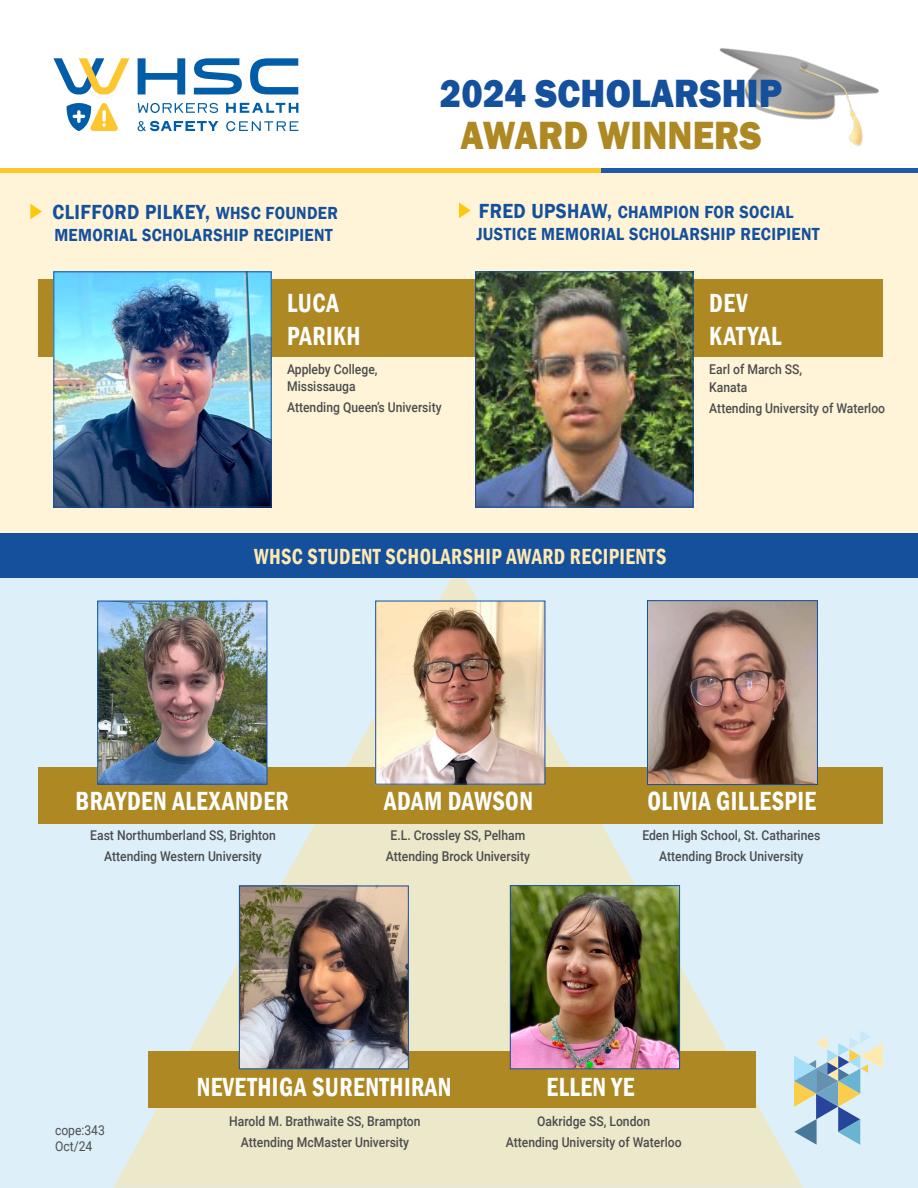
<style>
.page{position:relative;width:918px;height:1188px;background:#fff}
.page>*{position:absolute;margin:0;border:0;box-sizing:border-box;transform-origin:0 0}
.Excerpt{font:800 40.5px "Franklin Gothic";letter-spacing:.005em;color:#14509c;scale:.9 1}
.Excerpt-2{font:800 40.5px "Franklin Gothic";letter-spacing:.005em;color:#ad8823;scale:.9 1}
.Name{font:600 condensed 27px "Franklin Gothic";letter-spacing:.02em;color:#fff;scale:.9 1}
.Name-2{font:600 condensed 22.5px "Franklin Gothic";letter-spacing:.02em;color:#ffe9b1;scale:.9 1}
.Name-3{font:600 21px "Franklin Gothic";letter-spacing:.02em;color:#14509c;scale:.9 1}
.Name-4{font:600 18px/21.6px "Franklin Gothic";letter-spacing:.02em;color:#14509c;scale:.9 1}
.School___University{font:500 13.5px "Roboto";color:#4b4c4d;scale:.9 1}
.School___University-2{font:13.5px "Roboto";color:#4b4c4d;scale:.9 1}
.s1{font-size:18px}
.s2{font-size:21px}
</style>
<div class="page">
<div style="left:0;top:578px;width:918px;height:610px;background:#ddf0fa"></div>
<svg style="left:113px;top:578px;width:690px;height:610px"></svg>
<div style="left:148px;top:1051px;width:608px;height:57px;background:#ad8823"></div>
<div style="left:0;top:173px;width:918px;height:367px;background:#fff4d8"></div>
<div style="left:38px;top:279px;width:845px;height:78px;background:#ad8823"></div>
<div style="left:38px;top:767px;width:845px;height:56px;background:#ad8823"></div>
<div style="left:0;top:534px;width:918px;height:44px;background:#14509c"></div>
<svg style="left:30px;top:204px;width:12px;height:15px"></svg>
<svg style="left:459px;top:203px;width:12px;height:15px"></svg>
<svg style="left:138px;top:103px;width:80px;height:10px"></svg>
<svg style="left:226px;top:103px;width:72px;height:10px"></svg>
<svg style="left:138px;top:121px;width:80px;height:10px"></svg>
<svg style="left:226px;top:121px;width:72px;height:10px"></svg>
<svg style="left:53px;top:58px;width:76px;height:37px"></svg>
<svg style="left:138px;top:58px;width:47px;height:36px"></svg>
<svg style="left:194px;top:58px;width:48px;height:36px"></svg>
<svg style="left:250px;top:58px;width:48px;height:36px"></svg>
<svg style="left:67px;top:103px;width:51px;height:28px"></svg>
<div style="left:0;top:168px;width:601px;height:5px;background:#fec62a"></div>
<div style="left:601px;top:168px;width:317px;height:5px;background:#2059a8"></div>
<img style="left:719px;top:48px;width:160px;height:98px">
<svg style="left:794px;top:1031px;width:89px;height:114px"></svg>
<img style="left:377px;top:603px;width:166px;height:180px">
<div style="left:375px;top:601px;width:170px;height:184px;border:1px solid #14509c"></div>
<img style="left:55px;top:273px;width:215px;height:232px">
<div style="left:53px;top:271px;width:219px;height:236px;border:1px solid #14509c"></div>
<img style="left:99px;top:603px;width:166px;height:180px">
<div style="left:97px;top:601px;width:170px;height:184px;border:1px solid #14509c"></div>
<img style="left:477px;top:273px;width:214px;height:232px">
<div style="left:475px;top:271px;width:218px;height:236px;border:1px solid #14509c"></div>
<img style="left:241px;top:888px;width:166px;height:179px">
<div style="left:239px;top:886px;width:170px;height:183px;border:1px solid #14509c"></div>
<img style="left:512px;top:887px;width:166px;height:180px">
<div style="left:510px;top:885px;width:170px;height:184px;border:1px solid #14509c"></div>
<img style="left:649px;top:602px;width:167px;height:181px">
<div style="left:647px;top:600px;width:171px;height:185px;border:1px solid #14509c"></div>
<p class="Name-3" style="left:53px;top:199px;width:319px">CLIFFORD PILKEY, <span class="s1">WHSC FOUNDER</span></p>
<p class="Name-4" style="left:54px;top:224px;width:311px">MEMORIAL SCHOLARSHIP RECIPIENT</p>
<p class="Name" style="left:287px;top:285px;width:59px">LUCA</p>
<p class="Name" style="left:287px;top:318px;width:83px">PARIKH</p>
<p class="Excerpt" style="left:440px;top:67px;width:382px">2024 SCHOLARSHIP</p>
<p class="Excerpt-2" style="left:461px;top:109px;width:336px">AWARD WINNERS</p>
<p class="Name-4" style="left:476px;top:202px;width:383px"><span class="s2">FRED UPSHAW,</span> CHAMPION FOR SOCIAL<br>JUSTICE MEMORIAL SCHOLARSHIP RECIPIENT</p>
<p class="Name" style="left:709px;top:285px;width:44px">DEV</p>
<p class="Name" style="left:709px;top:318px;width:82px">KATYAL</p>
<p class="School___University" style="left:287px;top:360px;width:102px">Appleby College,</p>
<p class="School___University" style="left:287px;top:376px;width:78px">Mississauga</p>
<p class="School___University" style="left:287px;top:397px;width:173px">Attending Queen’s University</p>
<p class="School___University" style="left:709px;top:360px;width:105px">Earl of March SS,</p>
<p class="School___University" style="left:709px;top:378px;width:44px">Kanata</p>
<p class="School___University" style="left:709px;top:399px;width:197px">Attending University of Waterloo</p>
<p class="Name-2" style="left:254px;top:542px;width:459px">WHSC STUDENT SCHOLARSHIP AWARD RECIPIENTS</p>
<p class="Name" style="left:76px;top:783px;width:238px">BRAYDEN ALEXANDER</p>
<p class="School___University" style="left:90px;top:826px;width:208px">East Northumberland SS, Brighton</p>
<p class="School___University" style="left:104px;top:847px;width:177px">Attending Western University</p>
<p class="Name" style="left:384px;top:783px;width:167px">ADAM DAWSON</p>
<p class="School___University" style="left:391px;top:826px;width:151px">E.L. Crossley SS, Pelham</p>
<p class="School___University" style="left:386px;top:847px;width:162px">Attending Brock University</p>
<p class="Name" style="left:648px;top:783px;width:189px">OLIVIA GILLESPIE</p>
<p class="School___University" style="left:642px;top:826px;width:199px">Eden High School, St. Catharines</p>
<p class="School___University" style="left:659px;top:847px;width:162px">Attending Brock University</p>
<p class="Name" style="left:197px;top:1069px;width:285px">NEVETHIGA SURENTHIRAN</p>
<p class="Name" style="left:547px;top:1069px;width:99px">ELLEN YE</p>
<p class="School___University-2" style="left:55px;top:1120px;width:57px">cope:343</p>
<p class="School___University-2" style="left:55px;top:1137px;width:43px">Oct/24</p>
<p class="School___University" style="left:229px;top:1111px;width:214px">Harold M. Brathwaite SS, Brampton</p>
<p class="School___University" style="left:241px;top:1132px;width:188px">Attending McMaster University</p>
<p class="School___University" style="left:537px;top:1111px;width:127px">Oakridge SS, London</p>
<p class="School___University" style="left:506px;top:1132px;width:197px">Attending University of Waterloo</p>
</div>
